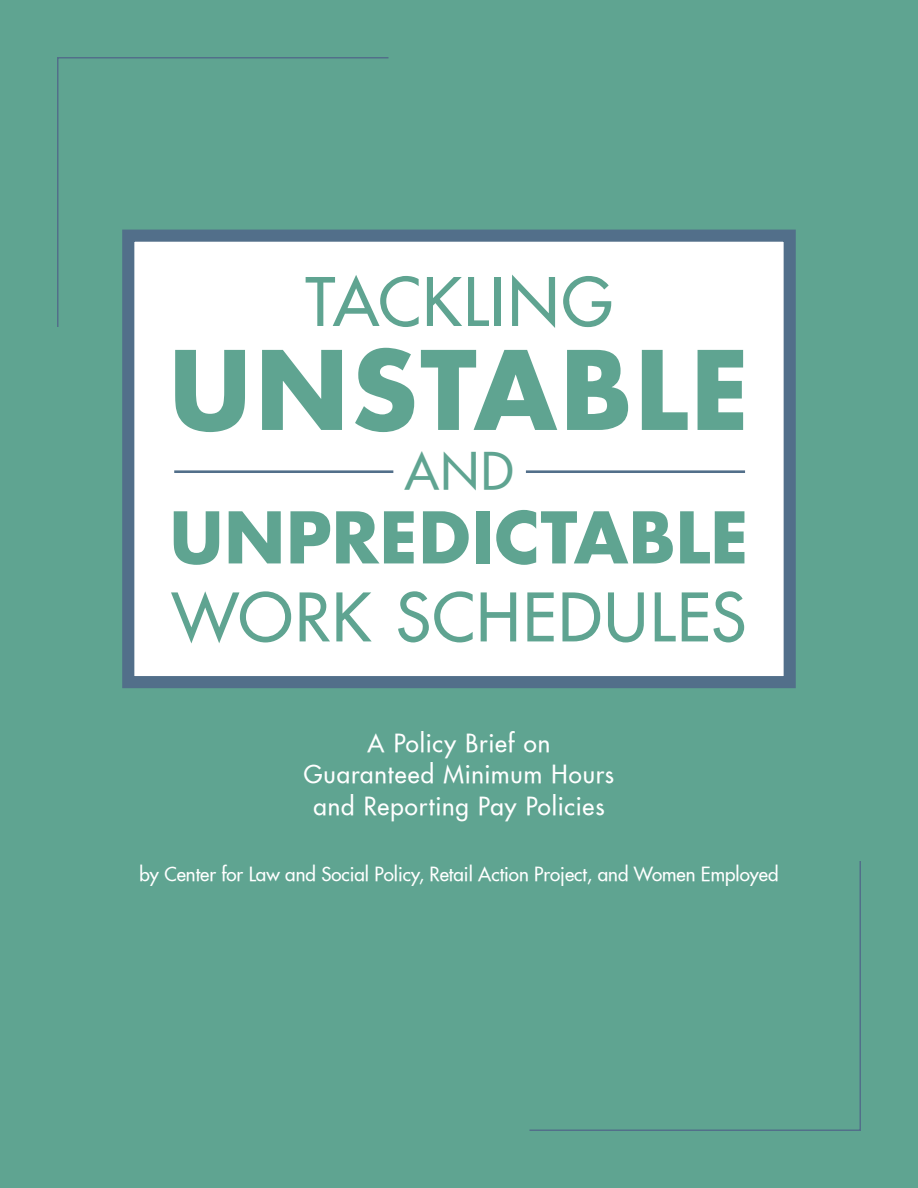
<style>
.page{position:relative;width:918px;height:1188px;background:#5fa491}
.page>*{position:absolute;margin:0;border:0;box-sizing:border-box;transform-origin:0 0}
.page{font:106.2px "Futura Koyu";letter-spacing:.03em;color:#5fa491}
.page-2{font:69.15px "Futura Koyu";letter-spacing:.01em;color:#5fa491}
.page-3{font:64.95px "Futura Extended";letter-spacing:.03em;color:#5fa491}
.page-4{font:48.6px "Futura Extended";color:#5fa491}
.page-5{font:24px/31.5px "Futura Extended";letter-spacing:.035em;color:#fff;text-align:center}
.t1{font:18.75px "Futura Extended";color:#fff}
</style>
<div class="page">
<div style="left:122px;top:230px;width:674px;height:458px;background:#fff;border:12px solid #526f8a"></div>
<hr style="left:526px;top:470px;width:219px;height:3px;background:#526f8a">
<hr style="left:174px;top:470px;width:219px;height:3px;background:#526f8a">
<svg style="left:529px;top:861px;width:332px;height:270px"></svg>
<svg style="left:57px;top:57px;width:333px;height:271px"></svg>
<p class="page-3" style="left:305px;top:259px;width:308px">TACKLING</p>
<p class="page" style="left:169px;top:316px;width:582px">UNSTABLE</p>
<p class="page-4" style="left:405px;top:440px;width:110px">AND</p>
<p class="page-2" style="left:170px;top:489px;width:580px">UNPREDICTABLE</p>
<p class="page-3" style="left:172px;top:575px;width:576px">WORK SCHEDULES</p>
<p class="page-5" style="left:304px;top:727px;width:312px">A Policy Brief on<br>Guaranteed Minimum Hours and Reporting Pay Policies</p>
<p class="t1" style="left:139px;top:861px;width:641px">by Center for Law and Social Policy, Retail Action Project, and Women Employed</p>
</div>
